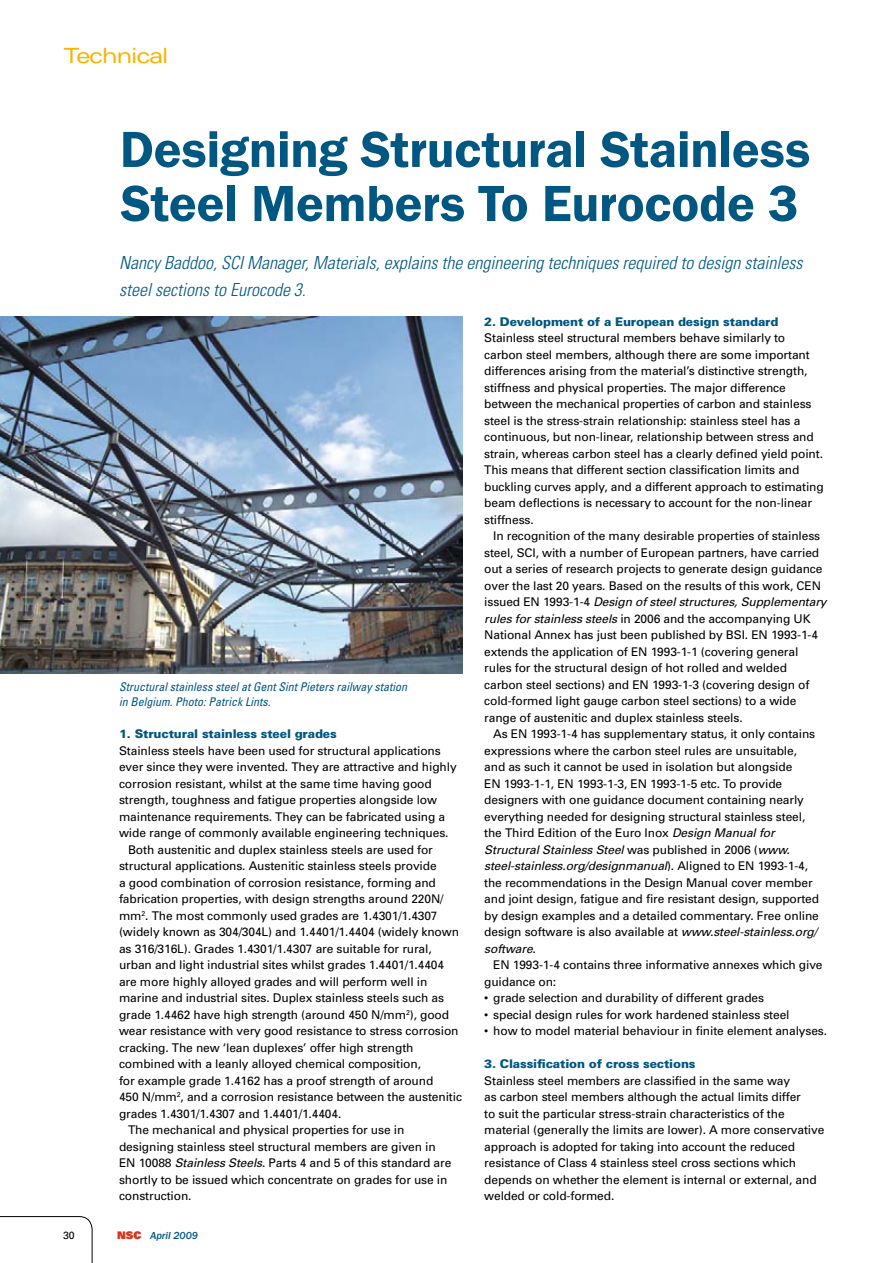
<style>
.page{position:relative;width:893px;height:1263px;background:#fff}
.page>*{position:absolute;margin:0;border:0;box-sizing:border-box;transform-origin:0 0}
.t1{font:600 52.5px/54px "Franklin Got ITC";letter-spacing:-.01em;color:#005782}
.t2{font:expanded 21px "Univers";letter-spacing:-.05em;color:#f9b200}
.t3{font:italic 300 condensed 18px/27px "Univers";color:#005782}
.t4{font:12px/16.5px "Univers";letter-spacing:-.01em;color:#000}
.t5{font:900 12px "Univers";letter-spacing:-.01em;color:#005782}
.t6{font:italic condensed 12px/14.4px "Univers";color:#005782}
.t7{font:italic 10.5px "Franklin Got Md ITC";color:#005782}
.t8{font:10.5px "Univers";color:#000}
.s1{font-style:italic}
.s2{font-family:"Univers";font-weight:900;font-style:normal;color:#d6361b}
</style>
<div class="page">
<svg style="left:0;top:1216px;width:92px;height:47px"></svg>
<img style="left:0;top:317px;width:463px;height:356px">
<h2 class="t2" style="left:64px;top:44px;width:106px">Technical</h2>
<h1 class="t1" style="left:120px;top:123px;width:692px">Designing Structural Stainless<br>Steel Members To Eurocode 3</h1>
<h3 class="t3" style="left:119px;top:249px;width:685px">Nancy Baddoo, SCI Manager, Materials, explains the engineering techniques required to design stainless steel sections to Eurocode 3.</h3>
<p class="t6" style="left:119px;top:679px;width:289px">Structural stainless steel at Gent Sint Pieters railway station in Belgium. Photo: Patrick Lints.</p>
<p class="t5" style="left:119px;top:726px;width:219px">1. Structural stainless steel grades</p>
<p class="t4" style="left:119px;top:742px;width:323px">Stainless steels have been used for structural applications</p>
<p class="t4" style="left:119px;top:758px;width:339px">ever since they were invented. They are attractive and highly</p>
<p class="t4" style="left:119px;top:775px;width:314px">corrosion resistant, whilst at the same time having good</p>
<p class="t4" style="left:119px;top:791px;width:320px">strength, toughness and fatigue properties alongside low</p>
<p class="t4" style="left:119px;top:808px;width:328px">maintenance requirements. They can be fabricated using a</p>
<p class="t4" style="left:119px;top:824px;width:331px">wide range of commonly available engineering techniques.</p>
<p class="t4" style="left:128px;top:841px;width:306px">Both austenitic and duplex stainless steels are used for</p>
<p class="t4" style="left:119px;top:857px;width:319px">structural applications. Austenitic stainless steels provide</p>
<p class="t4" style="left:119px;top:874px;width:318px">a good combination of corrosion resistance, forming and</p>
<p class="t4" style="left:119px;top:890px;width:326px">fabrication properties, with design strengths around 220N/</p>
<p class="t4" style="left:119px;top:907px;width:320px">mm<sup>2</sup>. The most commonly used grades are 1.4301/1.4307</p>
<p class="t4" style="left:119px;top:923px;width:341px">(widely known as 304/304L) and 1.4401/1.4404 (widely known</p>
<p class="t4" style="left:119px;top:940px;width:314px">as 316/316L). Grades 1.4301/1.4307 are suitable for rural,</p>
<p class="t4" style="left:119px;top:956px;width:327px">urban and light industrial sites whilst grades 1.4401/1.4404</p>
<p class="t4" style="left:119px;top:973px;width:310px">are more highly alloyed grades and will perform well in</p>
<p class="t4" style="left:119px;top:989px;width:326px">marine and industrial sites. Duplex stainless steels such as</p>
<p class="t4" style="left:119px;top:1006px;width:332px">grade 1.4462 have high strength (around 450 N/mm<sup>2</sup>), good</p>
<p class="t4" style="left:119px;top:1022px;width:341px">wear resistance with very good resistance to stress corrosion</p>
<p class="t4" style="left:119px;top:1039px;width:296px">cracking. The new ‘lean duplexes’ offer high strength</p>
<p class="t4" style="left:119px;top:1055px;width:303px">combined with a leanly alloyed chemical composition,</p>
<p class="t4" style="left:119px;top:1072px;width:316px">for example grade 1.4162 has a proof strength of around</p>
<p class="t4" style="left:119px;top:1088px;width:344px">450 N/mm<sup>2</sup>, and a corrosion resistance between the austenitic</p>
<p class="t4" style="left:119px;top:1105px;width:224px">grades 1.4301/1.4307 and 1.4401/1.4404.</p>
<p class="t4" style="left:128px;top:1121px;width:278px">The mechanical and physical properties for use in</p>
<p class="t4" style="left:119px;top:1138px;width:318px">designing stainless steel structural members are given in</p>
<p class="t4" style="left:119px;top:1154px;width:334px">EN 10088 <span class="s1">Stainless Steels</span>. Parts 4 and 5 of this standard are</p>
<p class="t4" style="left:119px;top:1171px;width:330px">shortly to be issued which concentrate on grades for use in</p>
<p class="t4" style="left:119px;top:1187px;width:74px">construction.</p>
<p class="t8" style="left:63px;top:1229px;width:13px">30</p>
<p class="t7" style="left:117px;top:1230px;width:82px"><span class="s2">NSC</span> April 2009</p>
<p class="t5" style="left:484px;top:314px;width:296px">2. Development of a European design standard</p>
<p class="t4" style="left:484px;top:329px;width:341px">Stainless steel structural members behave similarly to carbon steel members, although there are some important differences arising from the material’s distinctive strength, stiffness and physical properties. The major difference between the mechanical properties of carbon and stainless steel is the stress-strain relationship: stainless steel has a continuous, but non-linear, relationship between stress and strain, whereas carbon steel has a clearly defined yield point.<br>This means that different section classification limits and buckling curves apply, and a different approach to estimating beam deflections is necessary to account for the non-linear stiffness.</p>
<p class="t4" style="left:484px;top:527px;width:344px;text-indent:9px">In recognition of the many desirable properties of stainless steel, SCI, with a number of European partners, have carried out a series of research projects to generate design guidance over the last 20 years. Based on the results of this work, CEN issued EN 1993-1-4 <span class="s1">Design of steel structures, Supplementary rules for stainless steels</span> in 2006 and the accompanying UK National Annex has just been published by BSI. EN 1993-1-4 extends the application of EN 1993-1-1 (covering general rules for the structural design of hot rolled and welded carbon steel sections) and EN 1993-1-3 (covering design of cold-formed light gauge carbon steel sections) to a wide range of austenitic and duplex stainless steels.</p>
<p class="t4" style="left:484px;top:725px;width:336px;text-indent:9px">As EN 1993-1-4 has supplementary status, it only contains expressions where the carbon steel rules are unsuitable, and as such it cannot be used in isolation but alongside<br>EN 1993-1-1, EN 1993-1-3, EN 1993-1-5 etc. To provide designers with one guidance document containing nearly everything needed for designing structural stainless steel, the Third Edition of the Euro Inox <span class="s1">Design Manual for Structural Stainless Steel</span> was published in 2006 (<span class="s1">www. steel-stainless.org/designmanual</span>). Aligned to EN 1993-1-4, the recommendations in the Design Manual cover member and joint design, fatigue and fire resistant design, supported by design examples and a detailed commentary. Free online design software is also available at <span class="s1">www.steel-stainless.org/ software</span>.</p>
<p class="t4" style="left:484px;top:956px;width:340px;text-indent:9px">EN 1993-1-4 contains three informative annexes which give guidance on:</p>
<p class="t4" style="left:484px;top:989px;width:281px">• grade selection and durability of different grades</p>
<p class="t4" style="left:484px;top:1006px;width:307px">• special design rules for work hardened stainless steel</p>
<p class="t4" style="left:484px;top:1022px;width:344px">• how to model material behaviour in finite element analyses.</p>
<p class="t5" style="left:484px;top:1056px;width:213px">3. Classification of cross sections</p>
<p class="t4" style="left:484px;top:1072px;width:342px">Stainless steel members are classified in the same way<br>as carbon steel members although the actual limits differ<br>to suit the particular stress-strain characteristics of the material (generally the limits are lower). A more conservative approach is adopted for taking into account the reduced resistance of Class 4 stainless steel cross sections which depends on whether the element is internal or external, and welded or cold-formed.</p>
</div>
